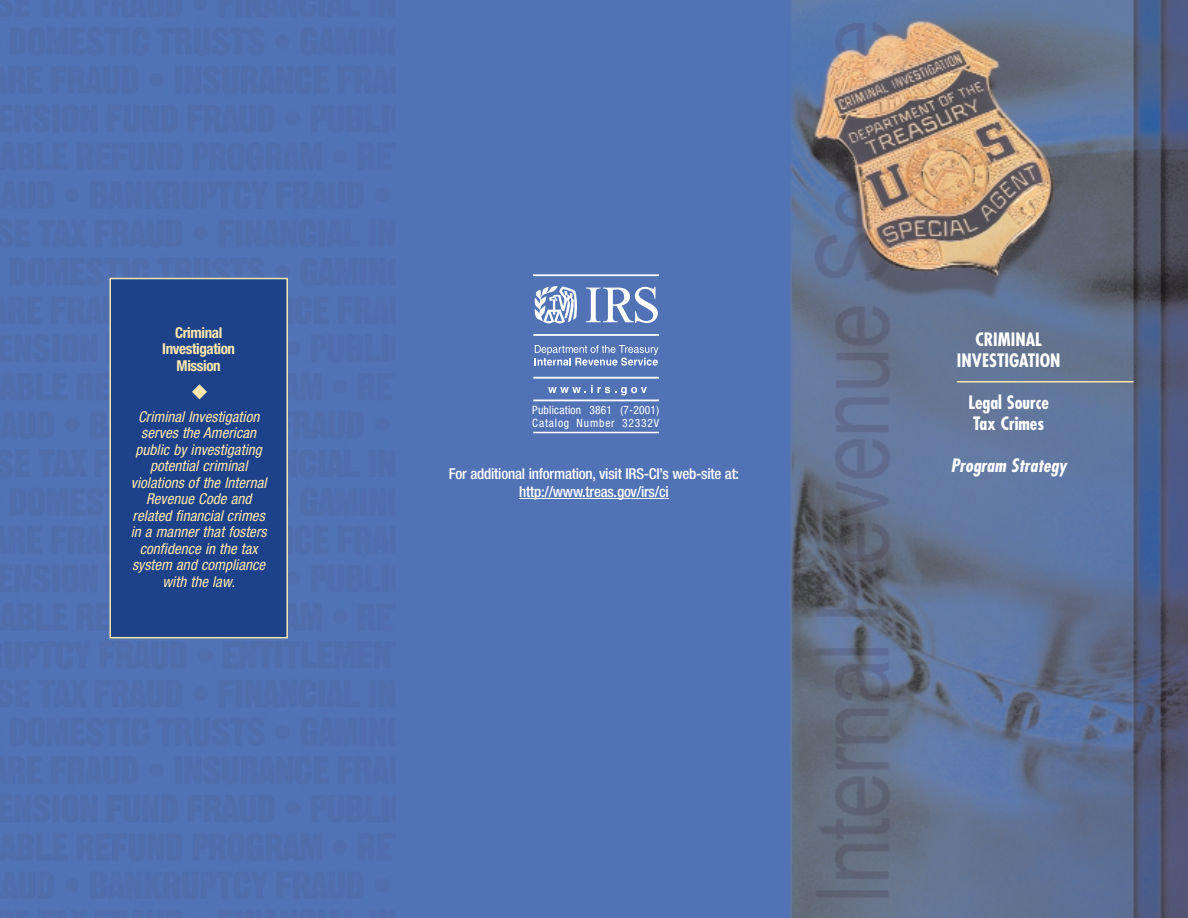
<style>
.page{position:relative;width:1188px;height:918px;background:#fff}
.page>*{position:absolute;margin:0;border:0;box-sizing:border-box;transform-origin:0 0}
.t1{font:700 condensed 18px/21px "Futura";color:#fff;text-align:center}
.t2{font:italic 700 condensed 18px "Futura";color:#fff}
.t3{font:italic condensed 15px/16.5px "Helvetica Neue";letter-spacing:.005em;color:#fee8ad;text-align:center}
.t4{font:500 condensed 15px/18px "Helvetica Neue";letter-spacing:-.015em;color:#fff;text-align:center}
.t5{font:700 condensed 15px/16.5px "Helvetica Neue";letter-spacing:-.025em;color:#fee8ad;text-align:center}
.t6{font:condensed 11.55px/12.6px "Helvetica Neue";letter-spacing:.05em;color:#fff}
</style>
<div class="page">
<img style="left:0;top:0;width:1188px;height:918px">
<hr style="left:957px;top:381px;width:177px;height:1px;background:#fee8ad">
<div style="left:110px;top:279px;width:177px;height:359px;background:#1d428a"></div>
<div style="left:109px;top:278px;width:179px;height:360px;border:2px solid #fee8ad"></div>
<svg style="left:192px;top:384px;width:15px;height:15px"></svg>
<hr style="left:519px;top:498px;width:63px;height:1px;background:#fff">
<svg style="left:582px;top:498px;width:12px;height:1px"></svg>
<hr style="left:594px;top:498px;width:37px;height:1px;background:#fff">
<hr style="left:631px;top:498px;width:38px;height:1px;background:#fff">
<svg style="left:586px;top:287px;width:72px;height:36px"></svg>
<hr style="left:533px;top:274px;width:126px;height:2px;background:#fff">
<svg style="left:534px;top:286px;width:43px;height:38px"></svg>
<hr style="left:533px;top:334px;width:126px;height:2px;background:#fff">
<hr style="left:533px;top:377px;width:126px;height:2px;background:#fff">
<svg style="left:535px;top:345px;width:123px;height:21px;background:#7d96c8"></svg>
<hr style="left:533px;top:400px;width:126px;height:1px;background:#fff">
<svg style="left:548px;top:385px;width:99px;height:10px"></svg>
<hr style="left:533px;top:432px;width:126px;height:1px;background:#fff">
<p class="t5" style="left:162px;top:325px;width:74px">Criminal<br>Investigation<br>Mission</p>
<p class="t3" style="left:131px;top:409px;width:137px">Criminal Investigation serves the American public by investigating potential criminal violations of the Internal<br>Revenue Code and related financial crimes in a manner that fosters confidence in the tax system and compliance with the law.</p>
<p class="t6" style="left:532px;top:405px;width:128px">Publication 3861 (7-2001)<br>Catalog Number 32332V</p>
<p class="t4" style="left:449px;top:466px;width:292px">For additional information, visit IRS-CI’s web-site at: http://www.treas.gov/irs/ci</p>
<p class="t1" style="left:957px;top:331px;width:105px">CRIMINAL<br>INVESTIGATION</p>
<p class="t1" style="left:968px;top:394px;width:82px;text-align:left">Legal Source<br>Tax Crimes</p>
<p class="t2" style="left:951px;top:457px;width:117px">Program Strategy</p>
</div>
